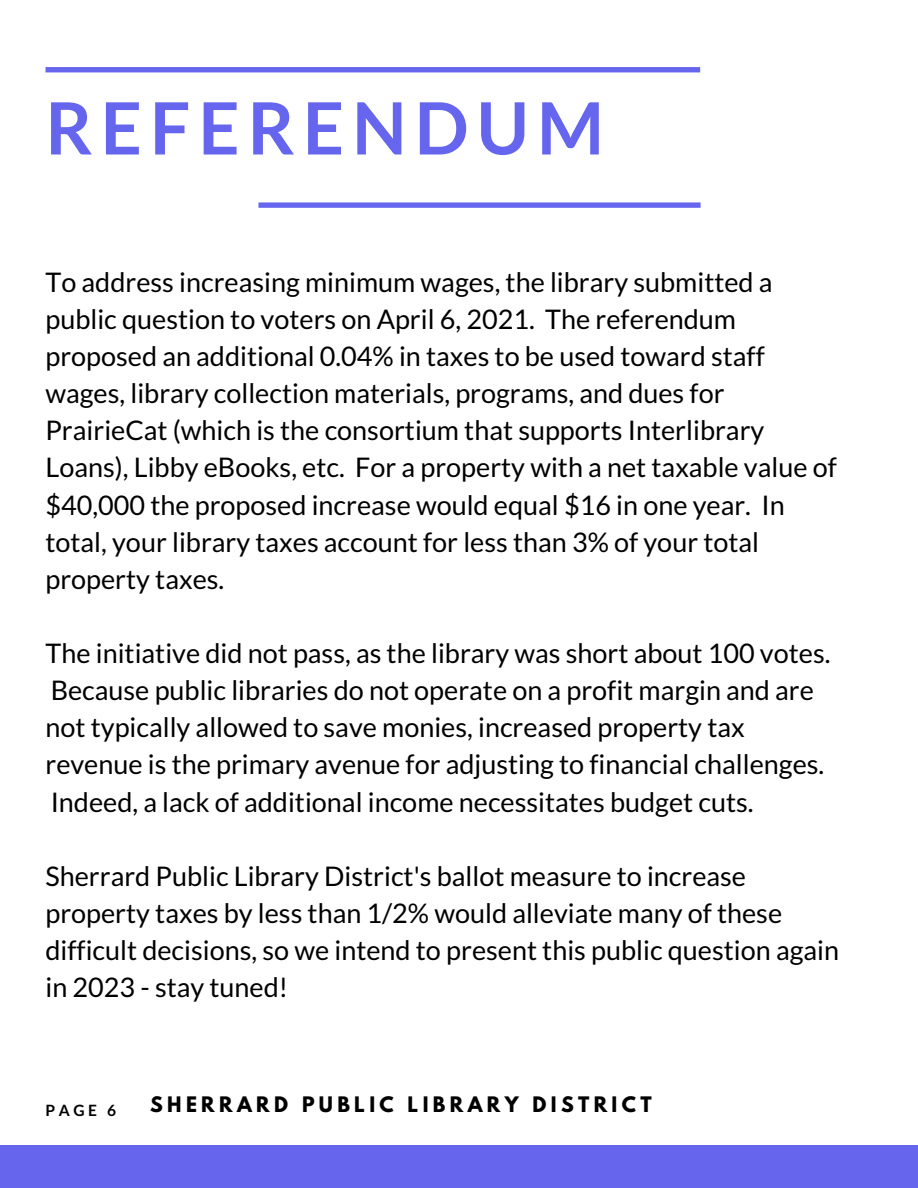
<style>
.page{position:relative;width:918px;height:1188px;background:#fff}
.page>*{position:absolute;margin:0;border:0;box-sizing:border-box;transform-origin:0 0}
.t1{font:700 72.15px "Lato";letter-spacing:.11em;color:#6565ee}
.t2{font:27px/37.2px "Lato";color:#000}
.t3{font:700 18.9px "League Spartan";letter-spacing:.23em;color:#000}
.t4{font:700 15.6px "Lato";color:#000}
</style>
<div class="page">
<div style="left:0;top:1146px;width:918px;height:42px;background:#6565ee"></div>
<svg style="left:46px;top:67px;width:654px;height:5px;background:#6767ee"></svg>
<svg style="left:259px;top:202px;width:442px;height:6px;background:#7575ef"></svg>
<p class="t1" style="left:45px;top:83px;width:560px">REFERENDUM</p>
<p class="t2" style="left:45px;top:263px;width:793px">To address increasing minimum wages, the library submitted a public question to voters on April 6, 2021. The referendum proposed an additional 0.04% in taxes to be used toward staff wages, library collection materials, programs, and dues for PrairieCat (which is the consortium that supports Interlibrary Loans), Libby eBooks, etc. For a property with a net taxable value of $40,000 the proposed increase would equal $16 in one year. In total, your library taxes account for less than 3% of your total property taxes.</p>
<p class="t2" style="left:45px;top:634px;width:787px">The initiative did not pass, as the library was short about 100 votes.<br>Because public libraries do not operate on a profit margin and are not typically allowed to save monies, increased property tax revenue is the primary avenue for adjusting to financial challenges.<br>Indeed, a lack of additional income necessitates budget cuts.</p>
<p class="t2" style="left:45px;top:857px;width:795px">Sherrard Public Library District's ballot measure to increase property taxes by less than 1/2% would alleviate many of these difficult decisions, so we intend to present this public question again in 2023 - stay tuned!</p>
<p class="t4" style="left:45px;top:1100px;width:72px">PAGE 6</p>
<p class="t3" style="left:150px;top:1095px;width:503px">SHERRARD PUBLIC LIBRARY DISTRICT</p>
</div>
